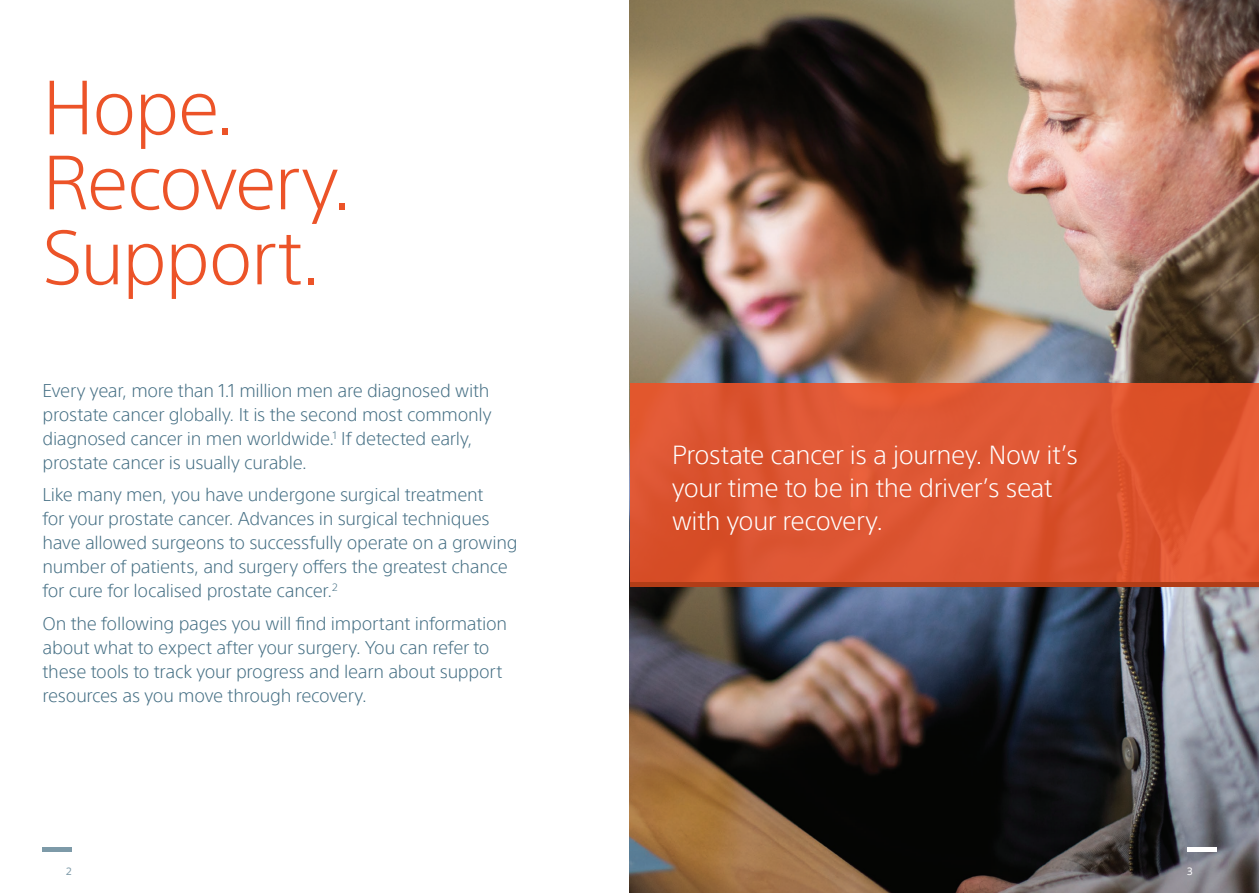
<style>
.page{position:relative;width:1259px;height:893px;background:#fff}
.page>*{position:absolute;margin:0;border:0;box-sizing:border-box;transform-origin:0 0}
.heading_1_-_red{font:300 75px/75px "SST";letter-spacing:-.03em;color:#ec5328}
.heading_1_-_red-2{font:300 25.5px/33px "SST";letter-spacing:-.02em;color:#fff}
.intro{font:300 18px/24px "SST";letter-spacing:-.015em;color:#456f84}
.t1{font:10.5px "SST";color:#7d9aa8}
.page_number_-_left{font:10.5px "SST";color:#fff}
</style>
<div class="page">
<div style="left:43px;top:847px;width:29px;height:5px;background:#7d9aa8"></div>
<img style="left:629px;top:0;width:630px;height:893px">
<div style="left:630px;top:383px;width:629px;height:200px;background:linear-gradient(to right,#dc5532,#df552f)"></div>
<hr style="left:630px;top:583px;width:629px;height:4px;background:#b13d17">
<div style="left:1187px;top:847px;width:29px;height:5px;background:#fff"></div>
<p class="heading_1_-_red" style="left:43px;top:70px;width:311px">Hope.<br>Recovery.<br>Support.</p>
<p class="intro" style="left:43px;top:378px;width:450px">Every year, more than 1.1 million men are diagnosed with prostate cancer globally. It is the second most commonly diagnosed cancer in men worldwide.<sup>1</sup> If detected early, prostate cancer is usually curable.</p>
<p class="intro" style="left:43px;top:483px;width:476px">Like many men, you have undergone surgical treatment<br>for your prostate cancer. Advances in surgical techniques have allowed surgeons to successfully operate on a growing number of patients, and surgery offers the greatest chance for cure for localised prostate cancer.<sup>2</sup></p>
<p class="intro" style="left:43px;top:611px;width:466px">On the following pages you will find important information about what to expect after your surgery. You can refer to these tools to track your progress and learn about support resources as you move through recovery.</p>
<p class="t1" style="left:66px;top:865px;width:7px">2</p>
<p class="heading_1_-_red-2" style="left:672px;top:438px;width:407px">Prostate cancer is a journey. Now it’s your time to be in the driver’s seat with your recovery.</p>
<p class="page_number_-_left" style="left:1187px;top:865px;width:7px">3</p>
</div>
